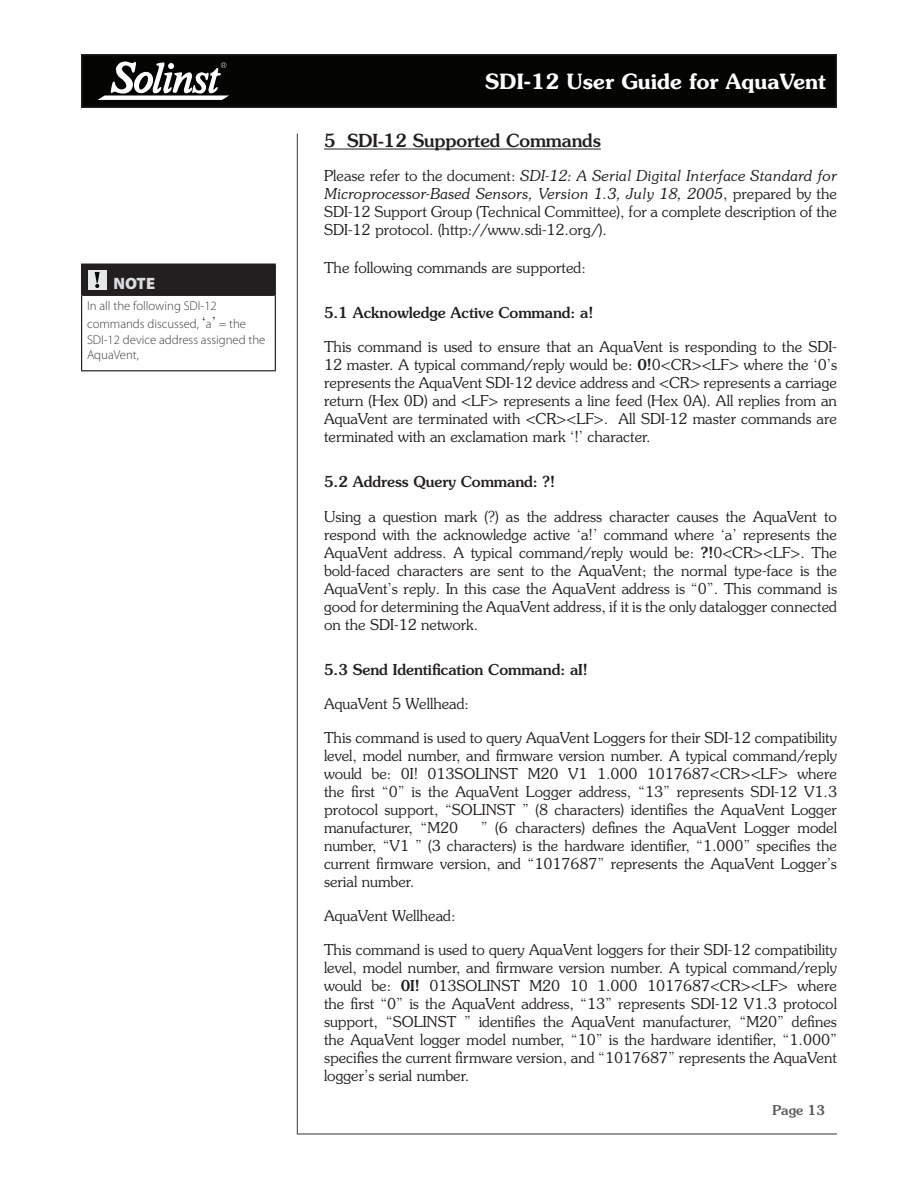
<style>
.page{position:relative;width:918px;height:1188px;background:#fff}
.page>*{position:absolute;margin:0;border:0;box-sizing:border-box;transform-origin:0 0}
.t1{font:600 21px "Souvenir Std";color:#fff}
.Body_Title_1_0{font:500 18px "Souvenir Std";color:#231f20}
.NOTE_Title{font:900 16.5px "Myriad Pro";color:#dcdddf}
.BODY_Text{font:300 15px/18px "Souvenir Std";color:#231f20;text-align:justify}
.BODY_Title_1_1{font:500 15px "Souvenir Std";color:#231f20}
.t2{font:500 13.5px "Souvenir Std";color:#57585a}
.NOTE_Body_Text{font:300 12.75px/18px "Myriad Pro";color:#3e3e3f}
.s1{font-family:"Souvenir Std";font-size:15px;color:#231f20}
.s2{font-style:italic}
.s3{font-weight:500}
</style>
<div class="page">
<div style="left:82px;top:55px;width:754px;height:52px;background:#040503"></div>
<div style="left:81px;top:54px;width:756px;height:54px;border:2px solid #231f20"></div>
<svg style="left:97px;top:61px;width:132px;height:39px"></svg>
<hr style="left:297px;top:134px;width:1px;height:1000px;background:#57585a">
<hr style="left:297px;top:1133px;width:540px;height:2px;background:#57585a">
<hr style="left:324px;top:149px;width:277px;height:1px;background:#231f20">
<div style="left:82px;top:264px;width:193px;height:31px;background:#231f20"></div>
<hr style="left:81px;top:295px;width:1px;height:75px;background:#231f20">
<hr style="left:275px;top:295px;width:1px;height:75px;background:#231f20">
<hr style="left:81px;top:370px;width:195px;height:1px;background:#231f20">
<hr style="left:81px;top:264px;width:195px;height:1px;background:#231f20">
<hr style="left:81px;top:265px;width:1px;height:30px;background:#231f20">
<hr style="left:275px;top:265px;width:1px;height:30px;background:#231f20">
<hr style="left:82px;top:295px;width:193px;height:1px;background:#231f20">
<div style="left:88px;top:270px;width:19px;height:19px;background:#e6e7e9"></div>
<svg style="left:95px;top:272px;width:5px;height:16px"></svg>
<p class="NOTE_Title" style="left:113px;top:275px;width:43px">NOTE</p>
<p class="NOTE_Body_Text" style="left:87px;top:297px;width:161px">In all the following SDI-12 commands discussed, <span class="s1">‘</span>a<span class="s1">’</span> = the</p>
<p class="NOTE_Body_Text" style="left:87px;top:332px;width:180px;line-height:15.3px">SDI-12 device address assigned the<br>AquaVent,</p>
<h1 class="t1" style="left:485px;top:68px;width:342px">SDI-12 User Guide for AquaVent</h1>
<p class="Body_Title_1_0" style="left:324px;top:130px;width:278px">5 SDI-12 Supported Commands</p>
<p class="BODY_Text" style="left:324px;top:167px;width:515px">Please refer to the document: <span class="s2">SDI-12: A Serial Digital Interface Standard for Microprocessor-Based Sensors, Version 1.3, July 18, 2005</span>, prepared by the SDI-12 Support Group (Technical Committee), for a complete description of the SDI-12 protocol. (http://www.sdi-12.org/).</p>
<p class="BODY_Text" style="left:324px;top:259px;width:263px">The following commands are supported:</p>
<p class="BODY_Title_1_1" style="left:324px;top:304px;width:271px">5.1 Acknowledge Active Command: a!</p>
<p class="BODY_Text" style="left:324px;top:338px;width:515px">This command is used to ensure that an AquaVent is responding to the SDI-12 master. A typical command/reply would be: <span class="s3">0!</span>0&lt;CR&gt;&lt;LF&gt; where the ‘0’s represents the AquaVent SDI-12 device address and &lt;CR&gt; represents a carriage return (Hex 0D) and &lt;LF&gt; represents a line feed (Hex 0A). All replies from an AquaVent are terminated with &lt;CR&gt;&lt;LF&gt;. All SDI-12 master commands are terminated with an exclamation mark ‘!’ character.</p>
<p class="BODY_Title_1_1" style="left:324px;top:473px;width:232px">5.2 Address Query Command: ?!</p>
<p class="BODY_Text" style="left:324px;top:507px;width:515px">Using a question mark (?) as the address character causes the AquaVent to respond with the acknowledge active ‘a!’ command where ‘a’ represents the AquaVent address. A typical command/reply would be: <span class="s3">?!</span>0&lt;CR&gt;&lt;LF&gt;. The bold-faced characters are sent to the AquaVent; the normal type-face is the AquaVent’s reply. In this case the AquaVent address is “0”. This command is good for determining the AquaVent address, if it is the only datalogger connected on the SDI-12 network.</p>
<p class="BODY_Title_1_1" style="left:324px;top:660px;width:265px">5.3 Send Identification Command: aI!</p>
<p class="BODY_Text" style="left:324px;top:694px;width:147px">AquaVent 5 Wellhead:</p>
<p class="BODY_Text" style="left:324px;top:729px;width:515px">This command is used to query AquaVent Loggers for their SDI-12 compatibility level, model number, and firmware version number. A typical command/reply would be: 0I! 013SOLINST M20 V1 1.000 1017687&lt;CR&gt;&lt;LF&gt; where the first “0” is the AquaVent Logger address, “13” represents SDI-12 V1.3 protocol support, “SOLINST ” (8 characters) identifies the AquaVent Logger manufacturer, “M20</p>
<p class="BODY_Text" style="left:324px;top:819px;width:515px;text-indent:157px">” (6 characters) defines the AquaVent Logger model number, “V1 ” (3 characters) is the hardware identifier, “1.000” specifies the current firmware version, and “1017687” represents the AquaVent Logger’s serial number.</p>
<p class="BODY_Text" style="left:324px;top:907px;width:133px">AquaVent Wellhead:</p>
<p class="BODY_Text" style="left:324px;top:941px;width:515px">This command is used to query AquaVent loggers for their SDI-12 compatibility level, model number, and firmware version number. A typical command/reply would be: <span class="s3">0I!</span> 013SOLINST M20 10 1.000 1017687&lt;CR&gt;&lt;LF&gt; where the first “0” is the AquaVent address, “13” represents SDI-12 V1.3 protocol support, “SOLINST ” identifies the AquaVent manufacturer, “M20” defines the AquaVent logger model number, “10” is the hardware identifier, “1.000” specifies the current firmware version, and “1017687” represents the AquaVent logger’s serial number.</p>
<p class="t2" style="left:772px;top:1102px;width:54px">Page 13</p>
</div>
